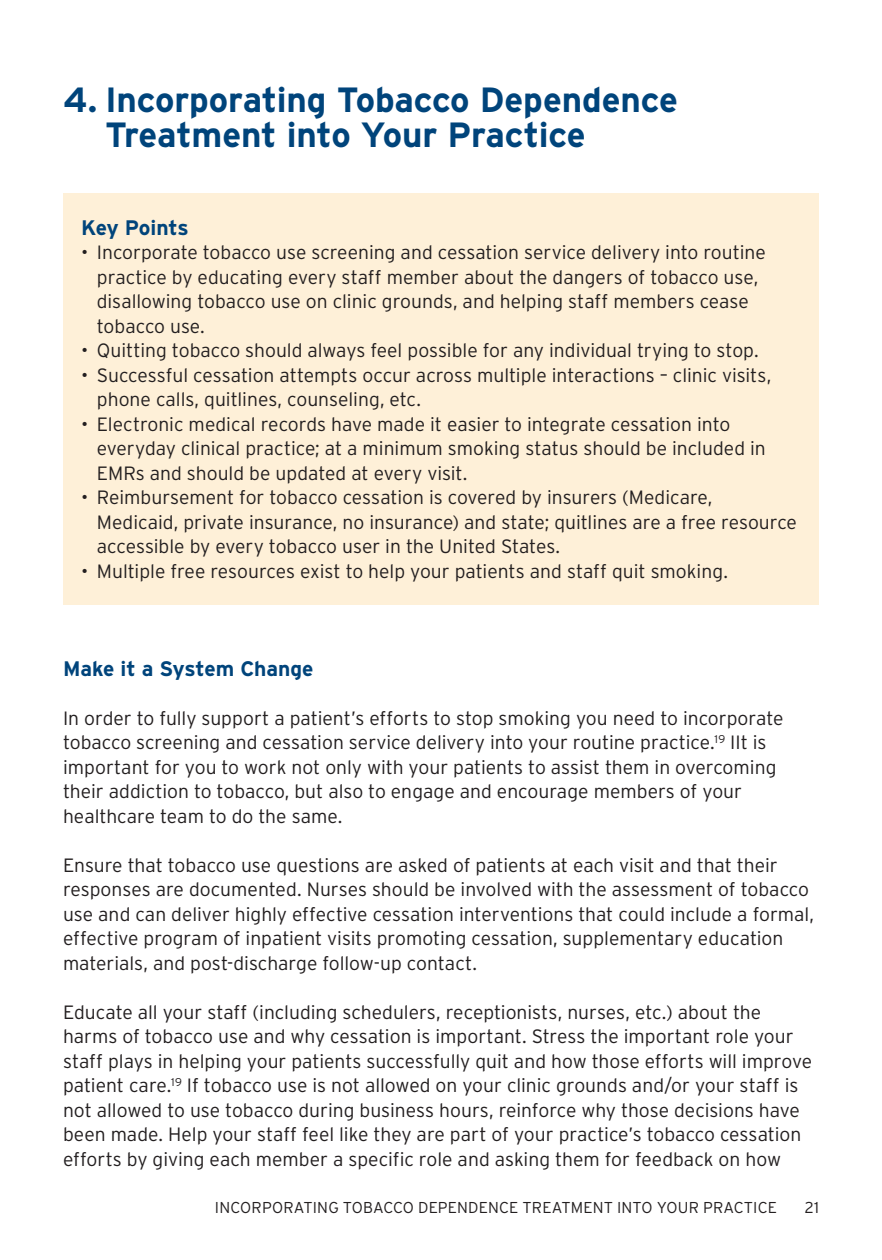
<style>
.page{position:relative;width:882px;height:1260px;background:#fff}
.page>*{position:absolute;margin:0;border:0;box-sizing:border-box;transform-origin:0 0}
.t1{font:700 35px/35px "Interstate";letter-spacing:-.005em;color:#00447b}
.subhead{font:700 21px "Interstate";letter-spacing:-.01em;color:#00447b}
.t2{font:300 19.25px/24.5px "Interstate";color:#231f20}
.t3{font:300 15.75px "Interstate";letter-spacing:.01em;color:#231f20}
</style>
<div class="page">
<div style="left:63px;top:193px;width:756px;height:412px;background:#fef0d8"></div>
<p class="t1" style="left:105px;top:82px;width:574px;text-indent:-42px">4. Incorporating Tobacco Dependence<br>Treatment into Your Practice</p>
<p class="subhead" style="left:81px;top:215px;width:109px">Key Points</p>
<p class="t2" style="left:97px;top:240px;width:670px;text-indent:-16px">• Incorporate tobacco use screening and cessation service delivery into routine practice by educating every staff member about the dangers of tobacco use, disallowing tobacco use on clinic grounds, and helping staff members cease tobacco use.</p>
<p class="t2" style="left:81px;top:338px;width:679px">• Quitting tobacco should always feel possible for any individual trying to stop.</p>
<p class="t2" style="left:97px;top:362px;width:676px;text-indent:-16px">• Successful cessation attempts occur across multiple interactions – clinic visits, phone calls, quitlines, counseling, etc.</p>
<p class="t2" style="left:97px;top:411px;width:670px;text-indent:-16px">• Electronic medical records have made it easier to integrate cessation into everyday clinical practice; at a minimum smoking status should be included in<br>EMRs and should be updated at every visit.</p>
<p class="t2" style="left:97px;top:485px;width:702px;text-indent:-16px">• Reimbursement for tobacco cessation is covered by insurers (Medicare,<br>Medicaid, private insurance, no insurance) and state; quitlines are a free resource accessible by every tobacco user in the United States.</p>
<p class="t2" style="left:81px;top:558px;width:648px">• Multiple free resources exist to help your patients and staff quit smoking.</p>
<p class="subhead" style="left:63px;top:656px;width:252px">Make it a System Change</p>
<p class="t2" style="left:63px;top:705px;width:722px">In order to fully support a patient’s efforts to stop smoking you need to incorporate tobacco screening and cessation service delivery into your routine practice.<sup>19</sup> IIt is important for you to work not only with your patients to assist them in overcoming their addiction to tobacco, but also to engage and encourage members of your healthcare team to do the same.</p>
<p class="t2" style="left:63px;top:852px;width:753px">Ensure that tobacco use questions are asked of patients at each visit and that their responses are documented. Nurses should be involved with the assessment of tobacco use and can deliver highly effective cessation interventions that could include a formal, effective program of inpatient visits promoting cessation, supplementary education materials, and post-discharge follow-up contact.</p>
<p class="t2" style="left:63px;top:999px;width:751px">Educate all your staff (including schedulers, receptionists, nurses, etc.) about the harms of tobacco use and why cessation is important. Stress the important role your staff plays in helping your patients successfully quit and how those efforts will improve patient care.<sup>19</sup> If tobacco use is not allowed on your clinic grounds and/or your staff is not allowed to use tobacco during business hours, reinforce why those decisions have been made. Help your staff feel like they are part of your practice’s tobacco cessation efforts by giving each member a specific role and asking them for feedback on how</p>
<p class="t3" style="left:215px;top:1199px;width:564px">INCORPORATING TOBACCO DEPENDENCE TREATMENT INTO YOUR PRACTICE</p>
<p class="t3" style="left:805px;top:1199px;width:16px">21</p>
</div>
